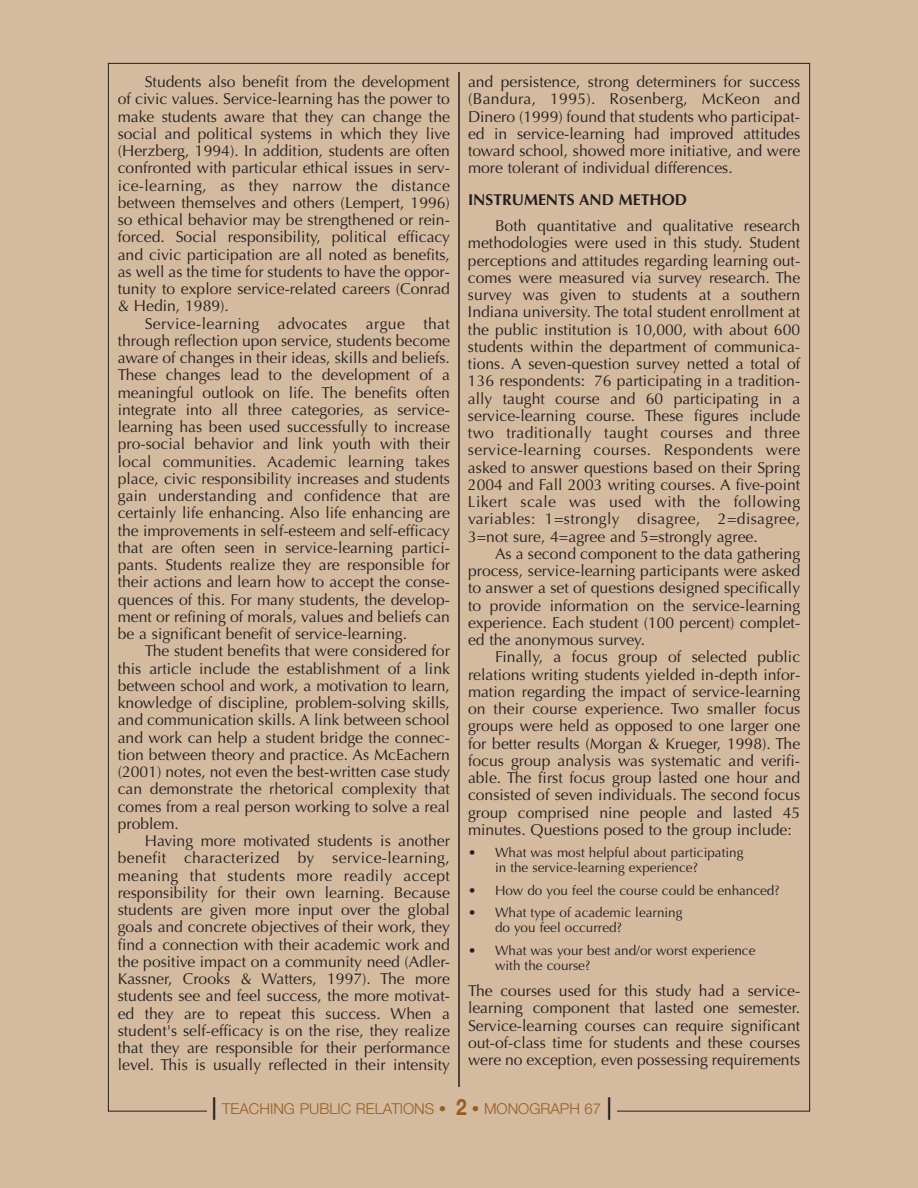
<style>
.page{position:relative;width:918px;height:1188px;background:#d4ba9e}
.page>*{position:absolute;margin:0;border:0;box-sizing:border-box;transform-origin:0 0}
.t1{font:15.75px/17.2px "Optima";color:#231f20;text-align:justify}
.t2{font:700 15.75px "Optima";color:#231f20}
.t3{font:300 15px "Helvetica Neue";color:#975e23}
.t4{font:13.5px/15px "Optima";color:#231f20}
.s1{font-weight:700;font-size:22.5px;color:#231f20}
.s2{font-weight:700;font-size:22.5px}
</style>
<div class="page">
<hr style="left:458px;top:72px;width:2px;height:1017px;background:#231f20">
<div style="left:120px;top:1087px;width:676px;height:11px;background:#d4ba9e"></div>
<p class="t1" style="left:468px;top:73px;width:334px">and persistence, strong determiners for success (Bandura, 1995). Rosenberg, McKeon and Dinero (1999) found that students who participat&shy;ed in service-learning had improved attitudes toward school, showed more initiative, and were more tolerant of individual differences.</p>
<p class="t2" style="left:468px;top:190px;width:221px">INSTRUMENTS AND METHOD</p>
<p class="t1" style="left:468px;top:217px;width:334px;text-indent:27px">Both quantitative and qualitative research methodologies were used in this study. Student perceptions and attitudes regarding learning out&shy;comes were measured via survey research. The survey was given to students at a southern Indiana university. The total student enrollment at the public institution is 10,000, with about 600 students within the department of communica&shy;tions. A seven-question survey netted a total of 136 respondents: 76 participating in a tradition&shy;ally taught course and 60 participating in a service-learning course. These figures include two traditionally taught courses and three service-learning courses. Respondents were asked to answer questions based on their Spring 2004 and Fall 2003 writing courses. A five-point Likert scale was used with the following variables: 1=strongly disagree, 2=disagree, 3=not sure, 4=agree and 5=strongly agree.</p>
<p class="t1" style="left:468px;top:545px;width:334px;text-indent:27px">As a second component to the data gathering process, service-learning participants were asked to answer a set of questions designed specifically to provide information on the service-learning experience. Each student (100 percent) complet&shy;ed the anonymous survey.</p>
<p class="t1" style="left:468px;top:649px;width:334px;text-indent:27px">Finally, a focus group of selected public relations writing students yielded in-depth infor&shy;mation regarding the impact of service-learning on their course experience. Two smaller focus groups were held as opposed to one larger one for better results (Morgan &amp; Krueger, 1998). The focus group analysis was systematic and verifi&shy;able. The first focus group lasted one hour and consisted of seven individuals. The second focus group comprised nine people and lasted 45 minutes. Questions posed to the group include:</p>
<p class="t4" style="left:495px;top:846px;width:250px;text-indent:-27px">• What was most helpful about participating in the service-learning experience?</p>
<p class="t4" style="left:468px;top:883px;width:313px">• How do you feel the course could be enhanced?</p>
<p class="t4" style="left:495px;top:906px;width:189px;text-indent:-27px">• What type of academic learning do you feel occurred?</p>
<p class="t4" style="left:495px;top:943px;width:262px;text-indent:-27px">• What was your best and/or worst experience with the course?</p>
<p class="t1" style="left:468px;top:982px;width:334px">The courses used for this study had a service&shy;learning component that lasted one semester.<br>Service-learning courses can require significant out-of-class time for students and these courses were no exception, even possessing requirements</p>
<p class="t3" style="left:212px;top:1099px;width:401px"><span class="s1">|</span> TEACHING PUBLIC RELATIONS • <span class="s2">2</span> • MONOGRAPH 67 <span class="s1">|</span></p>
<p class="t1" style="left:118px;top:73px;width:334px;text-indent:27px">Students also benefit from the development of civic values. Service-learning has the power to make students aware that they can change the social and political systems in which they live (Herzberg, 1994). In addition, students are often confronted with particular ethical issues in serv&shy;ice-learning, as they narrow the distance between themselves and others (Lempert, 1996) so ethical behavior may be strengthened or rein&shy;forced. Social responsibility, political efficacy and civic participation are all noted as benefits, as well as the time for students to have the oppor&shy;tunity to explore service-related careers (Conrad &amp; Hedin, 1989).</p>
<p class="t1" style="left:118px;top:315px;width:334px;text-indent:27px">Service-learning advocates argue that through reflection upon service, students become aware of changes in their ideas, skills and beliefs.<br>These changes lead to the development of a meaningful outlook on life. The benefits often integrate into all three categories, as service&shy;learning has been used successfully to increase pro-social behavior and link youth with their local communities. Academic learning takes place, civic responsibility increases and students gain understanding and confidence that are certainly life enhancing. Also life enhancing are the improvements in self-esteem and self-efficacy that are often seen in service-learning partici&shy;pants. Students realize they are responsible for their actions and learn how to accept the conse&shy;quences of this. For many students, the develop&shy;ment or refining of morals, values and beliefs can be a significant benefit of service-learning.</p>
<p class="t1" style="left:118px;top:643px;width:334px;text-indent:27px">The student benefits that were considered for this article include the establishment of a link between school and work, a motivation to learn, knowledge of discipline, problem-solving skills, and communication skills. A link between school and work can help a student bridge the connec&shy;tion between theory and practice. As McEachern (2001) notes, not even the best-written case study can demonstrate the rhetorical complexity that comes from a real person working to solve a real problem.</p>
<p class="t1" style="left:118px;top:832px;width:334px;text-indent:27px">Having more motivated students is another benefit characterized by service-learning, meaning that students more readily accept responsibility for their own learning. Because students are given more input over the global goals and concrete objectives of their work, they find a connection with their academic work and the positive impact on a community need (Adler-Kassner, Crooks &amp; Watters, 1997). The more students see and feel success, the more motivat&shy;ed they are to repeat this success. When a student's self-efficacy is on the rise, they realize that they are responsible for their performance level. This is usually reflected in their intensity</p>
</div>
